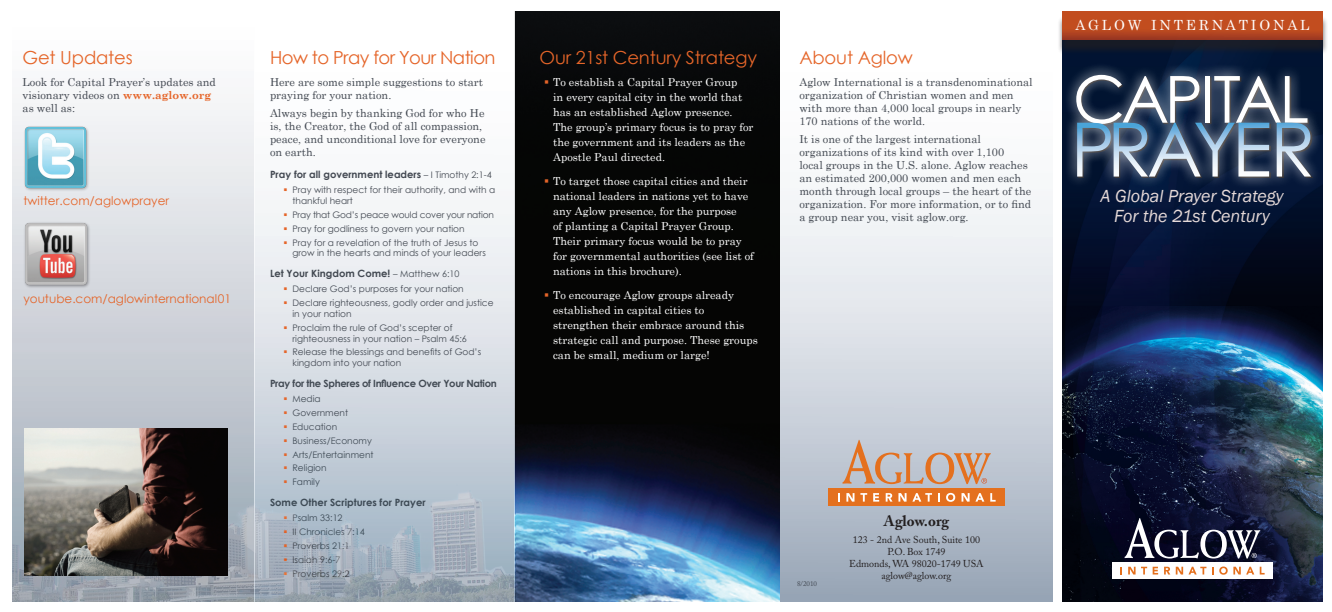
<style>
.page{position:relative;width:1332px;height:612px;background:#fff}
.page>*{position:absolute;margin:0;border:0;box-sizing:border-box;transform-origin:0 0}
.Diagram_captions{font:75px "Century Gothic";letter-spacing:-.07em;color:#fff}
.Diagram_captions-2{font:65px "Century Gothic";letter-spacing:-.06em;color:#fff}
.Subheads{font:18px "Century Gothic";letter-spacing:-.01em;color:#e56529}
.Diagram_captions-3{font:italic 18px/20px "Franklin Gothic";color:#e5d9d8;text-align:center}
.Subheads-2{font:18px "Century Gothic";letter-spacing:-.03em;color:#e56529}
.t1{font:700 15px "Adobe Caslon Pro";color:#231f20}
.Subheads-3{font:14px "Century Schoolbook";letter-spacing:.2em;color:#fff}
.Subheads-4{font:12px "Century Gothic";color:#e56529}
.Body_copy_-_black{font:11px/13px "Century Schoolbook";color:#434952}
.Body_copy{font:11px/15px "Century Schoolbook";color:#fff}
.Body_copy_-_black-2{font:700 10px "Century Gothic";color:#434952}
.t2{font:10px "Adobe Caslon Pro";color:#231f20}
.Body_copy_-_black-3{font:700 10px "Century Gothic";letter-spacing:-.03em;color:#434952}
.Body_bullets_-_black{font:9px/10.8px "Century Gothic";color:#434952}
.Body_bullets_-_black-2{font:9px "Century Gothic";letter-spacing:-.02em;color:#434952}
.t3{font:7px "Adobe Caslon Pro";color:#434952}
.s1{font-weight:700;color:#e56529}
.s2{font-weight:400;font-size:9px}
</style>
<div class="page">
<img style="left:1063px;top:55px;width:260px;height:546px">
<div style="left:1064px;top:62px;width:256px;height:74px;background:#fff;opacity:.75"></div>
<div style="left:1064px;top:110px;width:258px;height:79px;background:#fff;opacity:.75"></div>
<img style="left:514px;top:11px;width:266px;height:590px">
<div style="left:1057px;top:15px;width:272px;height:40px;background:#231f20;opacity:.76"></div>
<svg style="left:1063px;top:11px;width:260px;height:29px;background:#b9481f"></svg>
<div style="left:780px;top:11px;width:273px;height:590px;background:linear-gradient(to bottom,#fff,#a5b1c0)"></div>
<div style="left:828px;top:488px;width:176px;height:18px;background:#e4701e"></div>
<svg style="left:838px;top:493px;width:2px;height:9px"></svg>
<svg style="left:846px;top:493px;width:21px;height:9px"></svg>
<svg style="left:873px;top:493px;width:6px;height:9px"></svg>
<svg style="left:886px;top:493px;width:46px;height:9px"></svg>
<svg style="left:938px;top:493px;width:2px;height:9px"></svg>
<svg style="left:946px;top:493px;width:9px;height:9px"></svg>
<svg style="left:962px;top:493px;width:22px;height:9px"></svg>
<svg style="left:990px;top:493px;width:6px;height:9px"></svg>
<svg style="left:843px;top:440px;width:148px;height:44px;background:#c7b2a8"></svg>
<div style="left:254px;top:11px;width:260px;height:590px;background:#fbfbfc"></div>
<svg style="left:12px;top:103px;width:242px;height:141px"></svg>
<div style="left:1112px;top:562px;width:161px;height:17px;background:#fff"></div>
<svg style="left:1120px;top:567px;width:2px;height:8px"></svg>
<svg style="left:1128px;top:567px;width:19px;height:8px"></svg>
<svg style="left:1153px;top:567px;width:5px;height:8px"></svg>
<svg style="left:1164px;top:567px;width:6px;height:8px"></svg>
<svg style="left:1176px;top:567px;width:30px;height:8px"></svg>
<svg style="left:1212px;top:567px;width:42px;height:8px"></svg>
<svg style="left:1260px;top:567px;width:5px;height:8px"></svg>
<svg style="left:1125px;top:518px;width:135px;height:41px"></svg>
<img style="left:12px;top:244px;width:504px;height:357px">
<img style="left:25px;top:429px;width:203px;height:147px">
<img style="left:23px;top:125px;width:67px;height:67px">
<img style="left:23px;top:222px;width:67px;height:66px">
<p class="Subheads" style="left:23px;top:45px;width:112px">Get Updates</p>
<p class="Body_copy_-_black" style="left:23px;top:75px;width:195px">Look for Capital Prayer’s updates and visionary videos on <span class="s1">www.aglow.org </span>as well as:</p>
<p class="Subheads-4" style="left:23px;top:192px;width:147px">twitter.com/aglowprayer</p>
<p class="Subheads-4" style="left:23px;top:291px;width:209px">youtube.com/aglowinternational01</p>
<p class="Subheads-2" style="left:270px;top:45px;width:227px">How to Pray for Your Nation</p>
<p class="Body_copy_-_black" style="left:270px;top:75px;width:215px">Here are some simple suggestions to start praying for your nation.</p>
<p class="Body_copy_-_black" style="left:270px;top:105px;width:217px">Always begin by thanking God for who He is, the Creator, the God of all compassion, peace, and unconditional love for everyone on earth.</p>
<p class="Body_copy_-_black-2" style="left:270px;top:167px;width:223px">Pray for all government leaders <span class="s2">– I Timothy 2:1-4</span></p>
<p class="Body_bullets_-_black" style="left:292px;top:184px;width:204px">Pray with respect for their authority, and with a thankful heart</p>
<p class="Body_bullets_-_black-2" style="left:292px;top:208px;width:203px">Pray that God’s peace would cover your nation</p>
<p class="Body_bullets_-_black" style="left:292px;top:223px;width:174px">Pray for godliness to govern your nation</p>
<p class="Body_bullets_-_black" style="left:292px;top:237px;width:195px">Pray for a revelation of the truth of Jesus to grow in the hearts and minds of your leaders</p>
<p class="Body_copy_-_black-2" style="left:270px;top:266px;width:191px">Let Your Kingdom Come! <span class="s2">– Matthew 6:10</span></p>
<p class="Body_bullets_-_black" style="left:292px;top:283px;width:173px">Declare God’s purposes for your nation</p>
<p class="Body_bullets_-_black" style="left:292px;top:297px;width:203px">Declare righteousness, godly order and justice in your nation</p>
<p class="Body_bullets_-_black" style="left:292px;top:322px;width:176px">Proclaim the rule of God’s scepter of righteousness in your nation – Psalm 45:6</p>
<p class="Body_bullets_-_black" style="left:292px;top:347px;width:190px">Release the blessings and benefits of God’s kingdom into your nation</p>
<p class="Body_copy_-_black-3" style="left:270px;top:376px;width:228px">Pray for the Spheres of Influence Over Your Nation</p>
<p class="Body_bullets_-_black" style="left:292px;top:393px;width:30px">Media</p>
<p class="Body_bullets_-_black" style="left:292px;top:407px;width:57px">Government</p>
<p class="Body_bullets_-_black" style="left:292px;top:421px;width:46px">Education</p>
<p class="Body_bullets_-_black" style="left:292px;top:435px;width:81px">Business/Economy</p>
<p class="Body_bullets_-_black" style="left:292px;top:449px;width:83px">Arts/Entertainment</p>
<p class="Body_bullets_-_black" style="left:292px;top:463px;width:36px">Religion</p>
<p class="Body_bullets_-_black" style="left:292px;top:476px;width:29px">Family</p>
<p class="Body_copy_-_black-2" style="left:270px;top:495px;width:157px">Some Other Scriptures for Prayer</p>
<p class="Body_bullets_-_black" style="left:292px;top:512px;width:52px">Psalm 33:12</p>
<p class="Body_bullets_-_black" style="left:292px;top:526px;width:74px">II Chronicles 7:14</p>
<p class="Body_bullets_-_black" style="left:292px;top:540px;width:59px">Proverbs 21:1</p>
<p class="Body_bullets_-_black" style="left:292px;top:554px;width:50px">Isaiah 9:6-7</p>
<p class="Body_bullets_-_black" style="left:292px;top:568px;width:59px">Proverbs 29:2</p>
<p class="Subheads" style="left:540px;top:45px;width:219px">Our 21st Century Strategy</p>
<p class="Body_copy" style="left:553px;top:74px;width:202px">To establish a Capital Prayer Group<br>in every capital city in the world that has an established Aglow presence.<br>The group’s primary focus is to pray for the government and its leaders as the Apostle Paul directed.</p>
<p class="Body_copy" style="left:553px;top:173px;width:202px">To target those capital cities and their national leaders in nations yet to have any Aglow presence, for the purpose<br>of planting a Capital Prayer Group.<br>Their primary focus would be to pray for governmental authorities (see list of nations in this brochure).</p>
<p class="Body_copy" style="left:553px;top:287px;width:206px">To encourage Aglow groups already established in capital cities to strengthen their embrace around this strategic call and purpose. These groups can be small, medium or large!</p>
<p class="Subheads" style="left:799px;top:45px;width:115px">About Aglow</p>
<p class="Body_copy_-_black" style="left:799px;top:75px;width:235px">Aglow International is a transdenominational organization of Christian women and men with more than 4,000 local groups in nearly 170 nations of the world.</p>
<p class="Body_copy_-_black" style="left:799px;top:131px;width:233px">It is one of the largest international organizations of its kind with over 1,100<br>local groups in the U.S. alone. Aglow reaches an estimated 200,000 women and men each month through local groups – the heart of the organization. For more information, or to find a group near you, visit aglow.org.</p>
<p class="Subheads-3" style="left:1075px;top:14px;width:236px">AGLOW INTERNATIONAL</p>
<p class="Diagram_captions-2" style="left:1073px;top:54px;width:238px">CAPITAL</p>
<p class="Diagram_captions" style="left:1071px;top:97px;width:246px">PRAYER</p>
<p class="Diagram_captions-3" style="left:1100px;top:186px;width:185px">A Global Prayer Strategy<br>For the 21st Century</p>
<p class="t3" style="left:797px;top:580px;width:21px">8/2010</p>
<p class="t1" style="left:884px;top:512px;width:67px">Aglow.org</p>
<p class="t2" style="left:853px;top:533px;width:129px">123 - 2nd Ave South, Suite 100</p>
<p class="t2" style="left:887px;top:545px;width:60px">P.O. Box 1749</p>
<p class="t2" style="left:849px;top:557px;width:136px">Edmonds, WA 98020-1749 USA</p>
<p class="t2" style="left:881px;top:569px;width:71px">aglow@aglow.org</p>
</div>
